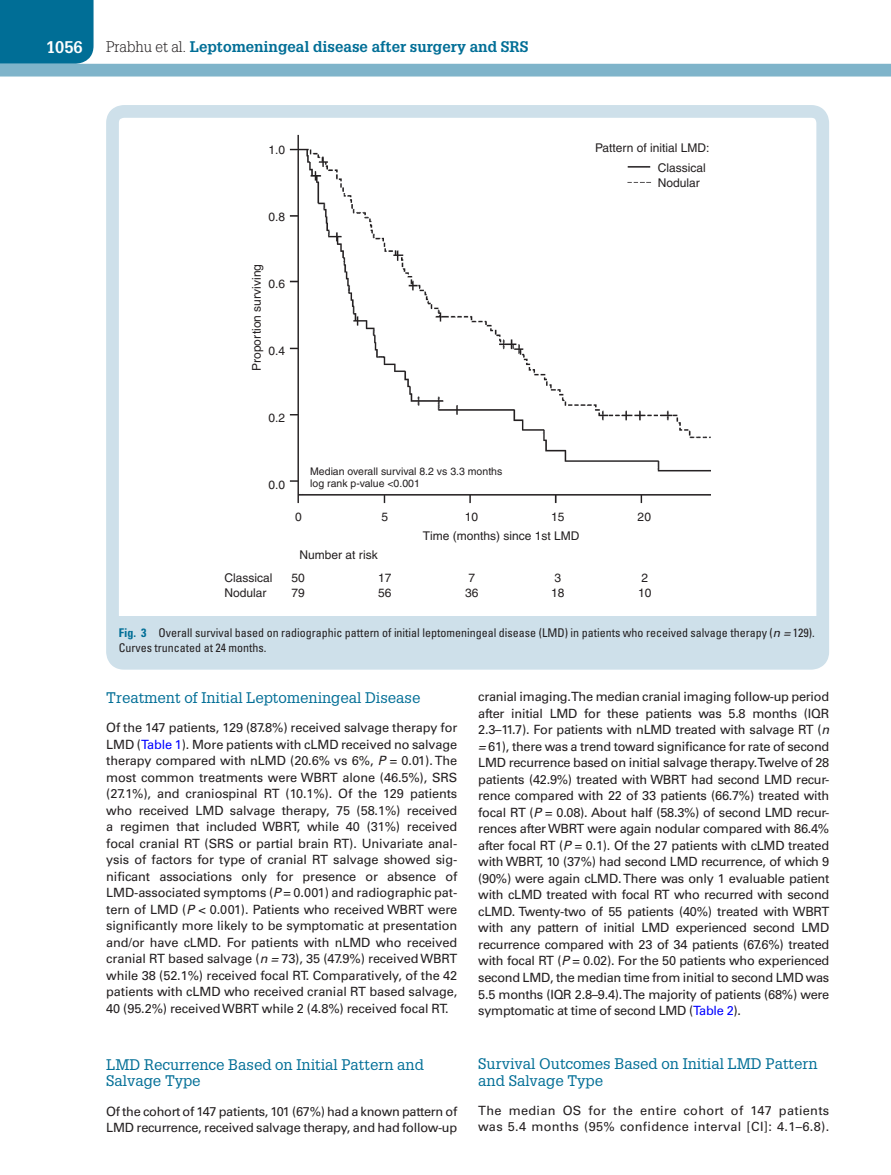
<style>
.page{position:relative;width:891px;height:1175px;background:#fff}
.page>*{position:absolute;margin:0;border:0;box-sizing:border-box;transform-origin:0 0}
.t1{font:700 16.5px "Glypha LT Std";color:#fff}
.t2{font:15px/16.5px "Glypha LT Std";color:#006e96}
.t3{font:700 15px "Glypha LT Std";color:#006e96}
.t4{font:12.75px/16.5px "Univers LT Std";letter-spacing:-.02em;color:#231f20;text-align:justify}
.t5{font:12.75px/16.5px "Univers LT Std";letter-spacing:.025em;color:#231f20}
.t6{font:condensed 12px/15px "Univers LT Std";color:#231f20}
.t7{font:12px/14.4px "Helvetica";color:#231f20}
.t8{font:10.5px "Helvetica";color:#231f20}
.s1{font-weight:300;color:#231f20}
.s2{font-weight:700;color:#006e96}
.s3{font-style:italic;font-stretch:normal}
.s4{color:#00f}
.s5{font-style:italic}
</style>
<div class="page">
<div style="left:0;top:0;width:94px;height:64px;background:#006e96"></div>
<div style="left:0;top:64px;width:891px;height:12px;background:#7fb4ca"></div>
<div style="left:110px;top:616px;width:715px;height:43px;background:#cee0ea"></div>
<img style="left:289px;top:134px;width:422px;height:369px">
<div style="left:106px;top:105px;width:723px;height:564px;border:13px solid #cee0ea;border-radius:12px"></div>
<p class="t1" style="left:46px;top:37px;width:38px">1056</p>
<p class="t3" style="left:106px;top:37px;width:424px"><span class="s1">Prabhu et al.</span> Leptomeningeal disease after surgery and SRS</p>
<p class="t7" style="left:269px;top:143px;width:18px">1.0</p>
<p class="t7" style="left:658px;top:139px;width:53px;line-height:19px;text-indent:-63px">Pattern of initial LMD:<br>Classical</p>
<p class="t7" style="left:658px;top:175px;width:44px">Nodular</p>
<p class="t7" style="left:269px;top:209px;width:18px">0.8</p>
<p class="t7" style="left:249px;top:371px;width:108px;rotate:-90deg">Proportion surviving</p>
<p class="t7" style="left:269px;top:276px;width:18px">0.6</p>
<p class="t7" style="left:269px;top:343px;width:18px">0.4</p>
<p class="t7" style="left:269px;top:410px;width:18px">0.2</p>
<p class="t8" style="left:310px;top:465px;width:194px">Median overall survival 8.2 vs 3.3 months</p>
<p class="t7" style="left:269px;top:477px;width:18px">0.0</p>
<p class="t8" style="left:310px;top:477px;width:111px">log rank p-value &lt;0.001</p>
<p class="t7" style="left:295px;top:509px;width:8px">0</p>
<p class="t7" style="left:382px;top:509px;width:8px">5</p>
<p class="t7" style="left:465px;top:509px;width:15px">10</p>
<p class="t7" style="left:423px;top:507px;width:158px;line-height:19px;text-indent:128px">15<br>Time (months) since 1st LMD</p>
<p class="t7" style="left:300px;top:548px;width:80px">Number at risk</p>
<p class="t7" style="left:638px;top:509px;width:15px">20</p>
<p class="t7" style="left:224px;top:571px;width:49px">Classical<br>Nodular</p>
<p class="t7" style="left:292px;top:571px;width:15px">50<br>79</p>
<p class="t7" style="left:378px;top:571px;width:15px">17<br>56</p>
<p class="t7" style="left:465px;top:571px;width:15px">7<br>36</p>
<p class="t7" style="left:551px;top:571px;width:15px">3<br>18</p>
<p class="t7" style="left:638px;top:571px;width:15px">2<br>10</p>
<p class="t6" style="left:119px;top:625px;width:698px"><span class="s2">Fig. 3</span> Overall survival based on radiographic pattern of initial leptomeningeal disease (LMD) in patients who received salvage therapy (<span class="s3">n =</span> 129).<br>Curves truncated at 24 months.</p>
<p class="t2" style="left:106px;top:689px;width:316px">Treatment of Initial Leptomeningeal Disease</p>
<p class="t4" style="left:106px;top:719px;width:353px">Of the 147 patients, 129 (87.8%) received salvage therapy for LMD (<span class="s4">Table 1</span>). More patients with cLMD received no salvage therapy compared with nLMD (20.6% vs 6%, <span class="s5">P</span> = 0.01). The most common treatments were WBRT alone (46.5%), SRS (27.1%), and craniospinal RT (10.1%). Of the 129 patients who received LMD salvage therapy, 75 (58.1%) received a regimen that included WBRT, while 40 (31%) received focal cranial RT (SRS or partial brain RT). Univariate anal&shy;ysis of factors for type of cranial RT salvage showed sig&shy;nificant associations only for presence or absence of LMD-associated symptoms (<span class="s5">P</span> = 0.001) and radiographic pat&shy;tern of LMD (<span class="s5">P</span> &lt; 0.001). Patients who received WBRT were significantly more likely to be symptomatic at presentation and/or have cLMD. For patients with nLMD who received cranial RT based salvage (<span class="s5">n =</span> 73), 35 (47.9%) received WBRT while 38 (52.1%) received focal RT. Comparatively, of the 42 patients with cLMD who received cranial RT based salvage, 40 (95.2%) received WBRT while 2 (4.8%) received focal RT.</p>
<p class="t2" style="left:106px;top:1055px;width:319px">LMD Recurrence Based on Initial Pattern and<br>Salvage Type</p>
<p class="t4" style="left:106px;top:1102px;width:353px">Of the cohort of 147 patients, 101 (67%) had a known pattern of<br>LMD recurrence, received salvage therapy, and had follow-up</p>
<p class="t4" style="left:478px;top:688px;width:353px">cranial imaging. The median cranial imaging follow-up period after initial LMD for these patients was 5.8 months (IQR 2.3–11.7). For patients with nLMD treated with salvage RT (<span class="s5">n =</span> 61), there was a trend toward significance for rate of second LMD recurrence based on initial salvage therapy. Twelve of 28 patients (42.9%) treated with WBRT had second LMD recur&shy;rence compared with 22 of 33 patients (66.7%) treated with focal RT (<span class="s5">P</span> = 0.08). About half (58.3%) of second LMD recur&shy;rences after WBRT were again nodular compared with 86.4% after focal RT (<span class="s5">P</span> = 0.1). Of the 27 patients with cLMD treated with WBRT, 10 (37%) had second LMD recurrence, of which 9 (90%) were again cLMD. There was only 1 evaluable patient with cLMD treated with focal RT who recurred with second cLMD. Twenty-two of 55 patients (40%) treated with WBRT with any pattern of initial LMD experienced second LMD recurrence compared with 23 of 34 patients (67.6%) treated with focal RT (<span class="s5">P</span> = 0.02). For the 50 patients who experienced second LMD, the median time from initial to second LMD was 5.5 months (IQR 2.8–9.4). The majority of patients (68%) were symptomatic at time of second LMD (<span class="s4">Table 2</span>).</p>
<p class="t2" style="left:478px;top:1055px;width:341px">Survival Outcomes Based on Initial LMD Pattern and Salvage Type</p>
<p class="t5" style="left:478px;top:1102px;width:353px">The median OS for the entire cohort of 147 patients was 5.4 months (95% confidence interval [CI]: 4.1–6.8).</p>
</div>
